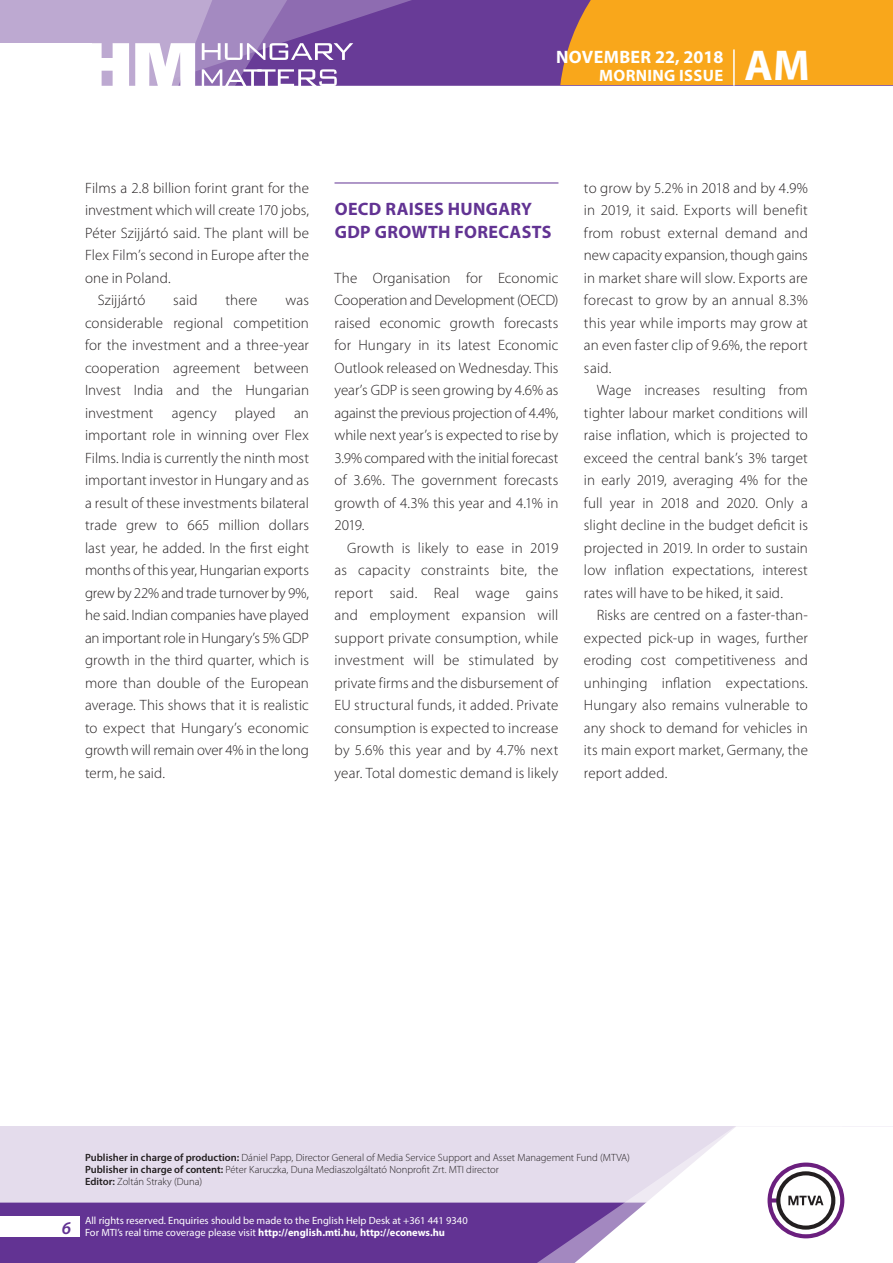
<style>
.page{position:relative;width:893px;height:1263px;background:#fff}
.page>*{position:absolute;margin:0;border:0;box-sizing:border-box;transform-origin:0 0}
.t1{font:700 43.35px "Myriad Pro";color:#fff}
.t2{font:700 18px/22.5px "Myriad Pro";letter-spacing:.015em;color:#623393}
.t3{font:700 18px "Myriad Pro";color:#fff}
.t4{font:700 16.5px "Myriad Pro";color:#fff}
.t5{font:300 15px/22.5px "Myriad Pro";letter-spacing:.01em;color:#231f20;text-align:justify}
.t6{font:300 10.5px/12px "Myriad Pro";color:#231f20}
.t7{font:10.5px/12px "Myriad Pro";color:#fff}
.s1{font-weight:600}
.s2{font-weight:700}
</style>
<div class="page">
<div style="left:0;top:1126px;width:893px;height:137px;background:#e4dcec"></div>
<div style="left:0;top:1202px;width:506px;height:61px;background:#623393"></div>
<svg style="left:506px;top:1202px;width:69px;height:61px;background:#6b3e99"></svg>
<svg style="left:575px;top:1126px;width:318px;height:137px"></svg>
<div style="left:0;top:1216px;width:79px;height:20px;background:#fff"></div>
<div style="left:0;top:0;width:893px;height:85px;background:#683b97"></div>
<div style="left:560px;top:0;width:333px;height:85px;background:#f9a71b"></div>
<hr style="left:733px;top:49px;width:2px;height:37px;background:#fff">
<svg style="left:0;top:0;width:479px;height:86px"></svg>
<hr style="left:334px;top:183px;width:224px;height:1px;background:#623393">
<p class="t3" style="left:556px;top:45px;width:26px">NOVEMBER</p>
<p class="t3" style="left:655px;top:45px;width:70px">22, 2018</p>
<p class="t4" style="left:599px;top:65px;width:12px">MORNING</p>
<p class="t4" style="left:679px;top:65px;width:10px">ISSUE</p>
<h1 class="t1" style="left:745px;top:37px;width:67px">AM</h1>
<p class="t5" style="left:85px;top:176px;width:225px">Films a 2.8 billion forint grant for the</p>
<p class="t5" style="left:85px;top:199px;width:225px">investment which will create 170 jobs,</p>
<p class="t5" style="left:85px;top:221px;width:225px">Péter Szijjártó said. The plant will be</p>
<p class="t5" style="left:85px;top:244px;width:225px">Flex Film’s second in Europe after the</p>
<p class="t5" style="left:85px;top:266px;width:87px">one in Poland.</p>
<p class="t5" style="left:98px;top:289px;width:49px">Szijjártó</p>
<p class="t5" style="left:173px;top:289px;width:26px">said</p>
<p class="t5" style="left:225px;top:289px;width:34px">there</p>
<p class="t5" style="left:85px;top:289px;width:225px;text-indent:200px">was considerable regional competition for the investment and a three-year cooperation agreement between Invest India and the Hungarian investment agency played an important role in winning over Flex Films. India is currently the ninth most important investor in Hungary and as a result of these investments bilateral trade grew to 665 million dollars last year, he added. In the first eight months of this year, Hungarian exports grew by 22% and trade turnover by 9%, he said. Indian companies have played an important role in Hungary’s 5% GDP growth in the third quarter, which is more than double of the European average. This shows that it is realistic to expect that Hungary’s economic growth will remain over 4% in the long term, he said.</p>
<p class="t2" style="left:335px;top:197px;width:218px">OECD RAISES HUNGARY<br>GDP GROWTH FORECASTS</p>
<p class="t5" style="left:334px;top:266px;width:225px">The Organisation for Economic Cooperation and Development (OECD) raised economic growth forecasts for Hungary in its latest Economic Outlook released on Wednesday. This year’s GDP is seen growing by 4.6% as against the previous projection of 4.4%, while next year’s is expected to rise by 3.9% compared with the initial forecast of 3.6%. The government forecasts growth of 4.3% this year and 4.1% in 2019.</p>
<p class="t5" style="left:334px;top:536px;width:225px;text-indent:13px">Growth is likely to ease in 2019 as capacity constraints bite, the report said. Real wage gains and employment expansion will support private consumption, while investment will be stimulated by private firms and the disbursement of EU structural funds, it added. Private consumption is expected to increase by 5.6% this year and by 4.7% next year. Total domestic demand is likely</p>
<p class="t5" style="left:584px;top:176px;width:225px">to grow by 5.2% in 2018 and by 4.9% in 2019, it said. Exports will benefit from robust external demand and new capacity expansion, though gains in market share will slow. Exports are forecast to grow by an annual 8.3% this year while imports may grow at an even faster clip of 9.6%, the report said.</p>
<p class="t5" style="left:584px;top:379px;width:225px;text-indent:13px">Wage increases resulting from tighter labour market conditions will raise inflation, which is projected to exceed the central bank’s 3% target in early 2019, averaging 4% for the full year in 2018 and 2020. Only a slight decline in the budget deficit is projected in 2019. In order to sustain low inflation expectations, interest rates will have to be hiked, it said.</p>
<p class="t5" style="left:584px;top:604px;width:225px;text-indent:13px">Risks are centred on a faster-than&shy;expected pick-up in wages, further eroding cost competitiveness and unhinging inflation expectations.<br>Hungary also remains vulnerable to any shock to demand for vehicles in its main export market, Germany, the report added.</p>
<p class="t6" style="left:85px;top:1151px;width:546px"><span class="s1">Publisher in charge of production:</span> Dániel Papp, Director General of Media Service Support and Asset Management Fund (MTVA)<br><span class="s1">Publisher in charge of content:</span> Péter Karuczka, Duna Mediaszolgáltató Nonprofit Zrt. MTI director<br><span class="s1">Editor:</span> Zoltán Straky (Duna)</p>
<p class="t7" style="left:62px;top:1214px;width:407px;text-indent:23px">All rights reserved. Enquiries should be made to the English Help Desk at +361 441 9340<br><sup>6</sup> For MTI’s real time coverage please visit <span class="s2">HTTP://ENGLISH.MTI.HU</span>, <span class="s2">HTTP://ECONEWS.HU</span></p>
</div>
